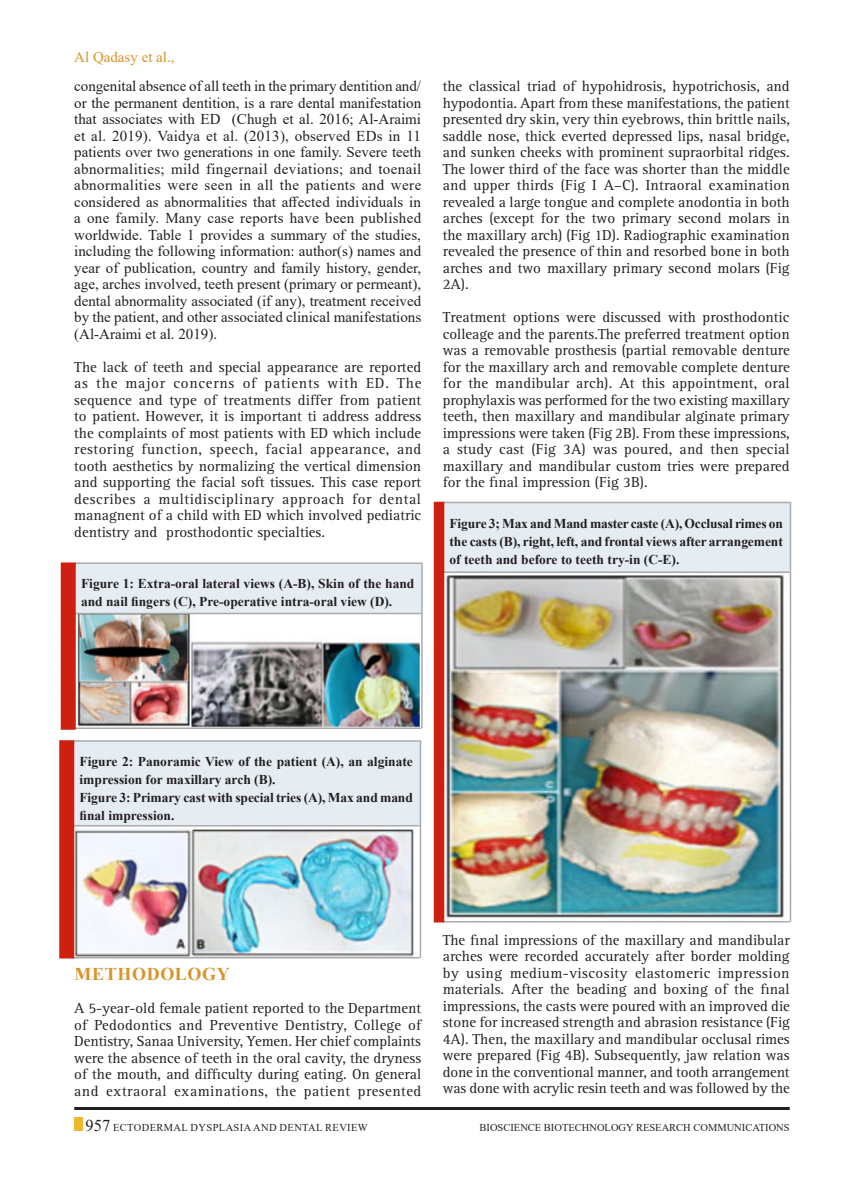
<style>
.page{position:relative;width:864px;height:1188px;background:#fff}
.page>*{position:absolute;margin:0;border:0;box-sizing:border-box;transform-origin:0 0}
.Body_text{font:700 18px "Times New Roman";letter-spacing:.035em;color:#d69429}
.Body_text-2{font:15px/16.5px "Rotis Serif Std";color:#231f20;text-align:justify}
.Body_text-3{font:15px/16.5px "Times New Roman";color:#231f20;text-align:justify}
.Body_text-4{font:15px "Times New Roman";color:#d69429}
.Body_text-5{font:700 13.5px/18px "Times New Roman";color:#231f20}
.t1{font:10.5px "Times New Roman";letter-spacing:.035em;color:#231f20}
.t2{font:10.5px "Times New Roman";color:#231f20}
.s1{font-size:16.5px}
</style>
<div class="page">
<div style="left:74px;top:1118px;width:9px;height:13px;background:#eaba2e"></div>
<hr style="left:74px;top:1107px;width:716px;height:3px;background:#231f20">
<img style="left:76px;top:614px;width:345px;height:114px">
<div style="left:74px;top:563px;width:347px;height:51px;background:#e5ecf2"></div>
<hr style="left:74px;top:562px;width:347px;height:2px;background:#a8aaad">
<hr style="left:74px;top:613px;width:347px;height:1px;background:#a8aaad">
<hr style="left:74px;top:728px;width:347px;height:1px;background:#a8aaad">
<hr style="left:421px;top:562px;width:2px;height:166px;background:#a8aaad">
<div style="left:61px;top:562px;width:15px;height:168px;background:#ce1f10"></div>
<img style="left:74px;top:826px;width:346px;height:131px">
<div style="left:73px;top:741px;width:347px;height:85px;background:#e5ecf2"></div>
<hr style="left:73px;top:825px;width:347px;height:1px;background:#a8aaad">
<hr style="left:73px;top:957px;width:347px;height:1px;background:#a8aaad">
<hr style="left:73px;top:740px;width:347px;height:2px;background:#a8aaad">
<hr style="left:420px;top:740px;width:1px;height:218px;background:#a8aaad">
<div style="left:59px;top:740px;width:15px;height:218px;background:#ce1f10"></div>
<img style="left:444px;top:573px;width:346px;height:348px">
<div style="left:443px;top:502px;width:347px;height:70px;background:#e5ecf2"></div>
<hr style="left:443px;top:572px;width:347px;height:1px;background:#a8aaad">
<hr style="left:443px;top:502px;width:347px;height:1px;background:#a8aaad">
<hr style="left:443px;top:921px;width:347px;height:1px;background:#a8aaad">
<hr style="left:790px;top:502px;width:1px;height:420px;background:#a8aaad">
<div style="left:434px;top:502px;width:10px;height:420px;background:#ce1f10"></div>
<p class="Body_text-4" style="left:74px;top:47px;width:102px">Al Qadasy et al.,</p>
<p class="Body_text-3" style="left:74px;top:78px;width:349px">congenital absence of all teeth in the primary dentition and/ or the permanent dentition, is a rare dental manifestation that associates with ED (Chugh et al. 2016; Al-Araimi et al. 2019). Vaidya et al. (2013), observed EDs in 11 patients over two generations in one family. Severe teeth abnormalities; mild fingernail deviations; and toenail abnormalities were seen in all the patients and were considered as abnormalities that affected individuals in a one family. Many case reports have been published worldwide. Table 1 provides a summary of the studies, including the following information: author(s) names and year of publication, country and family history, gender, age, arches involved, teeth present (primary or permeant), dental abnormality associated (if any), treatment received by the patient, and other associated clinical manifestations (Al-Araimi et al. 2019).</p>
<p class="Body_text-2" style="left:74px;top:359px;width:349px">The lack of teeth and special appearance are reported as the major concerns of patients with ED. The sequence and type of treatments differ from patient to patient. However, it is important ti address address the complaints of most patients with ED which include restoring function, speech, facial appearance, and tooth aesthetics by normalizing the vertical dimension and supporting the facial soft tissues. This case report describes a multidisciplinary approach for dental managnent of a child with ED which involved pediatric dentistry and prosthodontic specialties.</p>
<p class="Body_text-5" style="left:81px;top:574px;width:335px">Figure 1: Extra-oral lateral views (A-B), Skin of the hand and nail fingers (C), Pre-operative intra-oral view (D).</p>
<p class="Body_text-2" style="left:443px;top:79px;width:349px">the classical triad of hypohidrosis, hypotrichosis, and hypodontia. Apart from these manifestations, the patient presented dry skin, very thin eyebrows, thin brittle nails, saddle nose, thick everted depressed lips, nasal bridge, and sunken cheeks with prominent supraorbital ridges.<br>The lower third of the face was shorter than the middle and upper thirds (Fig I A–C). Intraoral examination revealed a large tongue and complete anodontia in both arches (except for the two primary second molars in the maxillary arch) (Fig 1D). Radiographic examination revealed the presence of thin and resorbed bone in both arches and two maxillary primary second molars (Fig 2A).</p>
<p class="Body_text-2" style="left:443px;top:310px;width:349px">Treatment options were discussed with prosthodontic colleage and the parents.The preferred treatment option was a removable prosthesis (partial removable denture for the maxillary arch and removable complete denture for the mandibular arch). At this appointment, oral prophylaxis was performed for the two existing maxillary teeth, then maxillary and mandibular alginate primary impressions were taken (Fig 2B). From these impressions, a study cast (Fig 3A) was poured, and then special maxillary and mandibular custom tries were prepared for the final impression (Fig 3B).</p>
<p class="Body_text-5" style="left:450px;top:514px;width:335px;text-align:justify">Figure 3; Max and Mand master caste (A), Occlusal rimes on the casts (B), right, left, and frontal views after arrangement of teeth and before to teeth try-in (C-E).</p>
<p class="Body_text-5" style="left:80px;top:752px;width:335px">Figure 2: Panoramic View of the patient (A), an alginate impression for maxillary arch (B).</p>
<p class="Body_text-5" style="left:80px;top:788px;width:335px">Figure 3: Primary cast with special tries (A), Max and mand final impression.</p>
<p class="Body_text" style="left:75px;top:961px;width:33px">Methodo</p>
<p class="Body_text" style="left:175px;top:961px;width:52px">logy</p>
<p class="Body_text-2" style="left:74px;top:1001px;width:349px">A 5-year-old female patient reported to the Department of Pedodontics and Preventive Dentistry, College of Dentistry, Sanaa University, Yemen. Her chief complaints were the absence of teeth in the oral cavity, the dryness of the mouth, and difficulty during eating. On general and extraoral examinations, the patient presented</p>
<p class="Body_text-2" style="left:443px;top:932px;width:349px">The final impressions of the maxillary and mandibular arches were recorded accurately after border molding by using medium-viscosity elastomeric impression materials. After the beading and boxing of the final impressions, the casts were poured with an improved die stone for increased strength and abrasion resistance (Fig 4A). Then, the maxillary and mandibular occlusal rimes were prepared (Fig 4B). Subsequently, jaw relation was done in the conventional manner, and tooth arrangement was done with acrylic resin teeth and was followed by the</p>
<p class="t1" style="left:86px;top:1120px;width:65px"><span class="s1">957</span> Ectoder</p>
<p class="t1" style="left:164px;top:1120px;width:200px">mal Dy spla sia and Dental Review</p>
<p class="t1" style="left:480px;top:1120px;width:7px">BIOSCI</p>
<p class="t1" style="left:514px;top:1120px;width:70px">ENCE BIOTECHNOLO</p>
<p class="t2" style="left:619px;top:1120px;width:84px">GY RESEARCH COMMUNIC</p>
<p class="t1" style="left:752px;top:1120px;width:20px">ATIONS</p>
</div>
